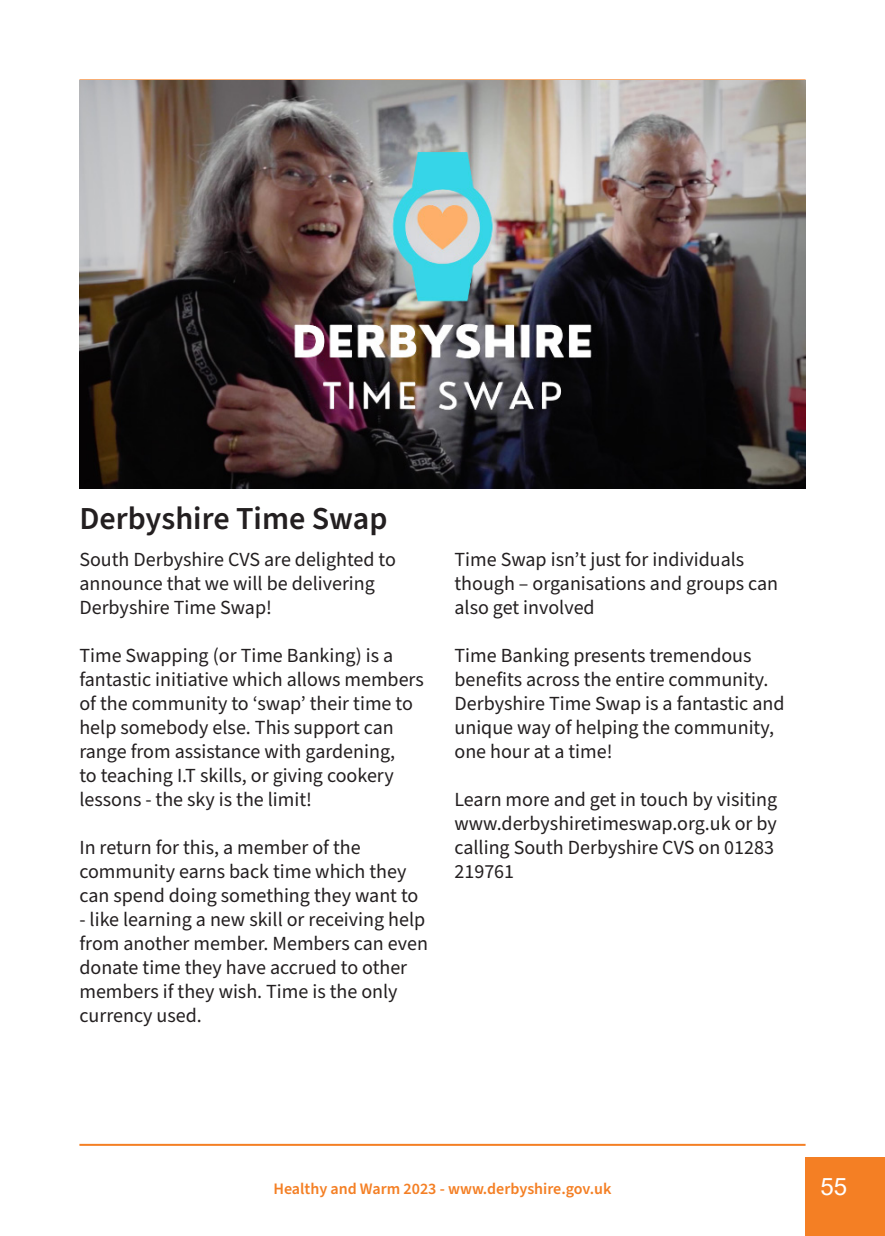
<style>
.page{position:relative;width:885px;height:1236px;background:#fff}
.page>*{position:absolute;margin:0;border:0;box-sizing:border-box;transform-origin:0 0}
.t1{font:600 32px "Source Sans Pro";color:#231f20}
.t2{font:24px "Arial";color:#fff}
.t3{font:20px/24px "Source Sans Pro";color:#231f20}
.t4{font:600 16px "Source Sans Pro";color:#f47f24}
</style>
<div class="page">
<hr style="left:79px;top:79px;width:726px;height:2px;background:#f47f24">
<hr style="left:79px;top:1144px;width:726px;height:2px;background:#f47f24">
<div style="left:805px;top:1158px;width:79px;height:78px;background:#f47f24"></div>
<img style="left:79px;top:80px;width:726px;height:409px">
<p class="t1" style="left:79px;top:497px;width:309px">Derbyshire Time Swap</p>
<p class="t3" style="left:79px;top:548px;width:318px">South Derbyshire CVS are delighted to announce that we will be delivering<br>Derbyshire Time Swap!</p>
<p class="t3" style="left:79px;top:644px;width:346px">Time Swapping (or Time Banking) is a fantastic initiative which allows members of the community to ‘swap’ their time to help somebody else. This support can range from assistance with gardening,<br>to teaching I.T skills, or giving cookery lessons - the sky is the limit!</p>
<p class="t3" style="left:79px;top:836px;width:340px">In return for this, a member of the community earns back time which they can spend doing something they want to</p>
<p class="t3" style="left:79px;top:908px;width:350px">- like learning a new skill or receiving help from another member. Members can even donate time they have accrued to other members if they wish. Time is the only currency used.</p>
<p class="t3" style="left:454px;top:548px;width:325px">Time Swap isn’t just for individuals though – organisations and groups can also get involved</p>
<p class="t3" style="left:454px;top:644px;width:315px">Time Banking presents tremendous benefits across the entire community.</p>
<p class="t3" style="left:454px;top:692px;width:331px">Derbyshire Time Swap is a fantastic and unique way of helping the community, one hour at a time!</p>
<p class="t3" style="left:454px;top:788px;width:324px">Learn more and get in touch by visiting www.derbyshiretimeswap.org.uk or by calling South Derbyshire CVS on 01283<br>219761</p>
<p class="t4" style="left:273px;top:1178px;width:339px">Healthy and Warm 2023 - www.derbyshire.gov.uk</p>
<p class="t2" style="left:820px;top:1170px;width:28px">55</p>
</div>
